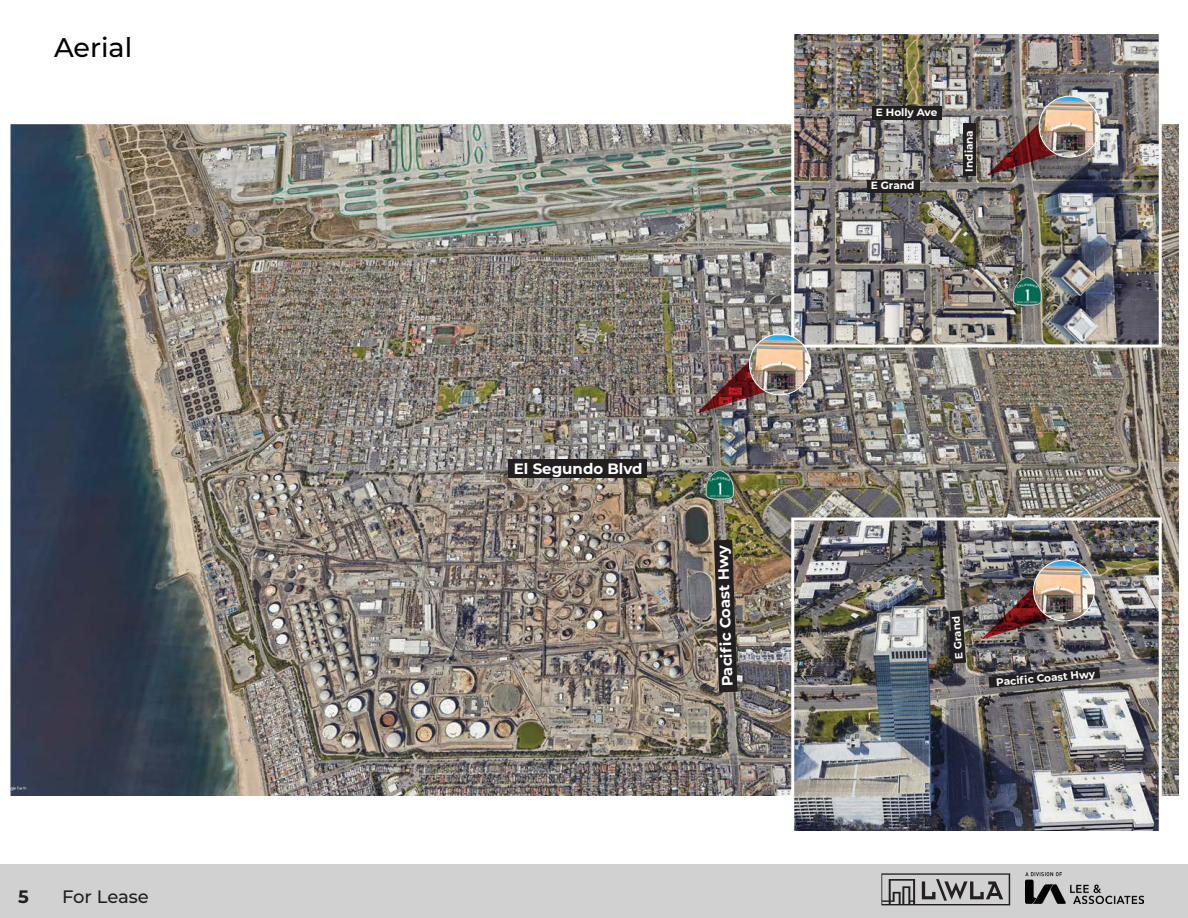
<style>
.page{position:relative;width:1188px;height:918px;background:#fff}
.page>*{position:absolute;margin:0;border:0;box-sizing:border-box;transform-origin:0 0}
.t1{font:500 27px "Montserrat";color:#000}
.t2{font:500 18px "Montserrat";letter-spacing:-.005em;color:#231f20}
.t3{font:700 18px "Montserrat";color:#231f20}
.STREETS_NAMES{font:700 15px "Montserrat";color:#fff}
.STREETS_NAMES-2{font:700 10.5px "Montserrat";color:#fff}
</style>
<div class="page">
<div style="left:0;top:864px;width:1188px;height:54px;background:#d1d1d1"></div>
<svg style="left:881px;top:873px;width:129px;height:32px"></svg>
<img style="left:1026px;top:873px;width:117px;height:31px">
<img style="left:12px;top:125px;width:1166px;height:671px">
<img style="left:795px;top:522px;width:363px;height:308px">
<div style="left:791px;top:518px;width:371px;height:316px;border:3px solid #fff"></div>
<img style="left:795px;top:35px;width:363px;height:309px">
<div style="left:791px;top:31px;width:371px;height:317px;border:3px solid #fff"></div>
<div style="left:989px;top:122px;width:90px;height:62px;background:#d1d1d1;opacity:.75"></div>
<svg style="left:987px;top:121px;width:83px;height:54px;background:#745656"></svg>
<img style="left:1039px;top:96px;width:61px;height:61px;border-radius:30px">
<div style="left:1039px;top:96px;width:61px;height:61px;border:1px solid #fff;border-radius:50%"></div>
<div style="left:983px;top:586px;width:91px;height:62px;background:#d1d1d1;opacity:.75"></div>
<img style="left:982px;top:584px;width:83px;height:55px">
<img style="left:1034px;top:561px;width:60px;height:59px">
<div style="left:1033px;top:560px;width:62px;height:61px;border:1px solid #fff;border-radius:50%"></div>
<div style="left:699px;top:360px;width:91px;height:62px;background:#d1d1d1;opacity:.75"></div>
<img style="left:698px;top:358px;width:83px;height:55px">
<img style="left:750px;top:336px;width:60px;height:59px">
<div style="left:749px;top:334px;width:62px;height:61px;border:1px solid #fff;border-radius:50%"></div>
<img style="left:702px;top:470px;width:38px;height:30px">
<img style="left:1010px;top:276px;width:37px;height:30px">
<div style="left:867px;top:180px;width:53px;height:12px;background:#231f20"></div>
<svg style="left:950px;top:610px;width:16px;height:54px"></svg>
<svg style="left:988px;top:667px;width:112px;height:21px;background:#444041"></svg>
<div style="left:872px;top:107px;width:69px;height:13px;background:#231f20"></div>
<div style="left:963px;top:123px;width:13px;height:52px;background:#231f20"></div>
<div style="left:508px;top:460px;width:139px;height:18px;background:#231f20"></div>
<svg style="left:714px;top:540px;width:23px;height:152px;background:#3b3430"></svg>
<p class="t1" style="left:54px;top:28px;width:80px">Aerial</p>
<h2 class="t3" style="left:18px;top:883px;width:12px">5</h2>
<h2 class="t2" style="left:62px;top:884px;width:88px">For Lease</h2>
<p class="STREETS_NAMES" style="left:514px;top:457px;width:130px">El Segundo Blvd</p>
<p class="STREETS_NAMES" style="left:717px;top:687px;width:143px;rotate:-92deg">Pacifi c Coast Hwy</p>
<p class="STREETS_NAMES-2" style="left:876px;top:105px;width:63px">E Holly Ave</p>
<p class="STREETS_NAMES-2" style="left:871px;top:178px;width:45px">E Grand</p>
<p class="STREETS_NAMES-2" style="left:962px;top:172px;width:43px;rotate:-90deg">Indiana</p>
<p class="STREETS_NAMES-2" style="left:951px;top:660px;width:45px;rotate:-94deg">E Grand</p>
<p class="STREETS_NAMES-2" style="left:996px;top:675px;width:101px;rotate:-5deg">Pacifi c Coast Hwy</p>
</div>
